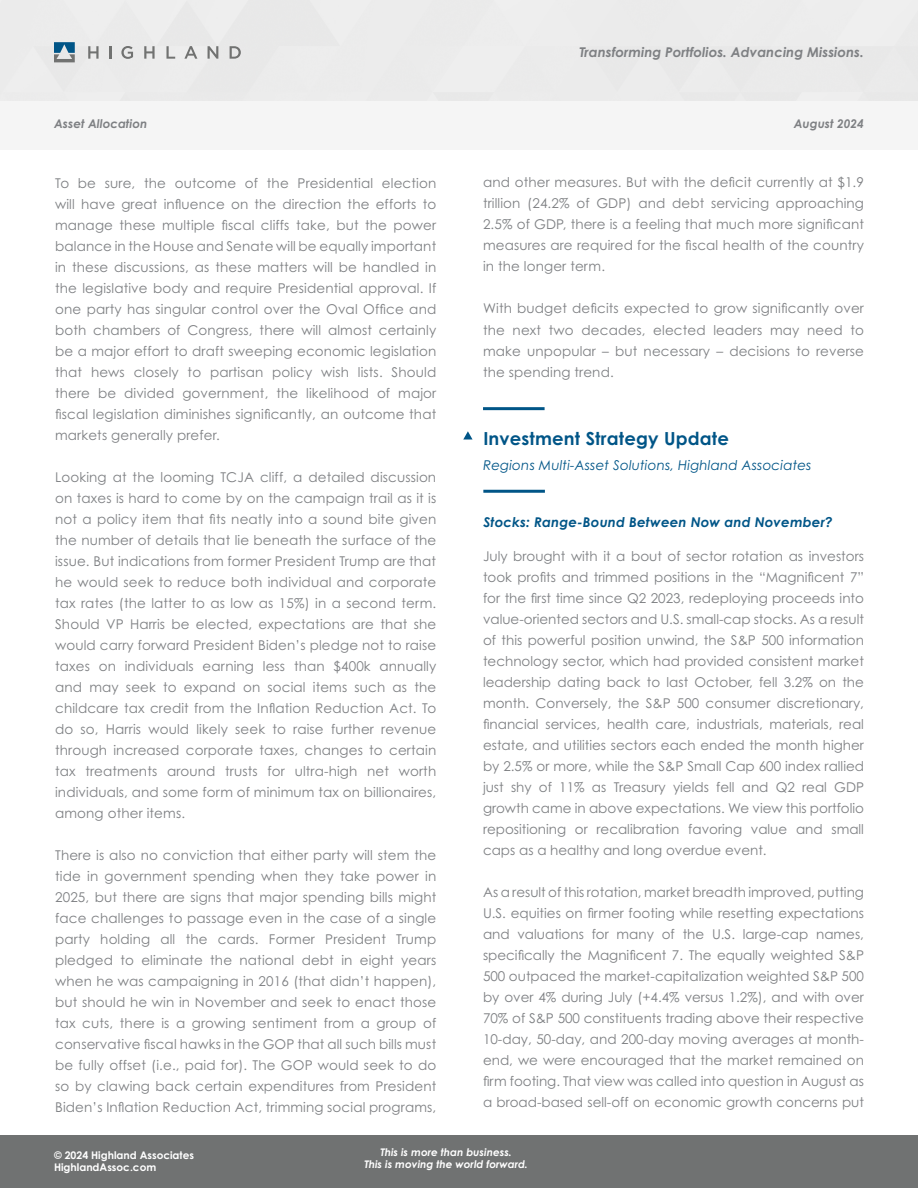
<style>
.page{position:relative;width:918px;height:1188px;background:#fff}
.page>*{position:absolute;margin:0;border:0;box-sizing:border-box;transform-origin:0 0}
.t1{font:700 18px "Century Gothic Std";letter-spacing:.01em;color:#005587}
.t2{font:13.5px/21px "Century Gothic Std";letter-spacing:.01em;color:#7e8083;text-align:justify}
.t3{font:italic 13.5px "Century Gothic Std";letter-spacing:.01em;color:#005587}
.t4{font:italic 700 13.5px "Century Gothic Std";color:#7e8083}
.t5{font:italic 700 13.5px "Century Gothic Std";letter-spacing:.01em;color:#005587}
.t6{font:italic 700 12px "Century Gothic Std";color:#7e8083}
.t7{font:italic 700 10.5px/12.6px "Century Gothic Std";color:#fff;text-align:center}
.t8{font:700 10.5px/12.6px "Century Gothic Std";color:#fff}
</style>
<div class="page">
<div style="left:0;top:1135px;width:918px;height:53px;background:#707272"></div>
<svg style="left:54px;top:42px;width:21px;height:20px"></svg>
<svg style="left:88px;top:46px;width:11px;height:13px"></svg>
<svg style="left:110px;top:46px;width:2px;height:13px"></svg>
<svg style="left:121px;top:46px;width:12px;height:13px"></svg>
<svg style="left:144px;top:46px;width:11px;height:13px"></svg>
<svg style="left:166px;top:46px;width:9px;height:13px"></svg>
<svg style="left:184px;top:46px;width:13px;height:13px"></svg>
<svg style="left:208px;top:46px;width:10px;height:13px"></svg>
<svg style="left:230px;top:46px;width:11px;height:13px"></svg>
<div style="left:0;top:102px;width:918px;height:48px;background:#f5f5f5"></div>
<svg style="left:463px;top:431px;width:10px;height:9px"></svg>
<hr style="left:483px;top:407px;width:62px;height:3px;background:#005587">
<hr style="left:483px;top:490px;width:62px;height:3px;background:#005587">
<p class="t6" style="left:54px;top:116px;width:95px">Asset Allocation</p>
<p class="t2" style="left:55px;top:172px;width:383px">To be sure, the outcome of the Presidential election will have great influence on the direction the efforts to manage these multiple fiscal cliffs take, but the power balance in the House and Senate will be equally important in these discussions, as these matters will be handled in the legislative body and require Presidential approval. If one party has singular control over the Oval Office and both chambers of Congress, there will almost certainly be a major effort to draft sweeping economic legislation that hews closely to partisan policy wish lists. Should there be divided government, the likelihood of major fiscal legislation diminishes significantly, an outcome that markets generally prefer.</p>
<p class="t2" style="left:55px;top:466px;width:383px">Looking at the looming TCJA cliff, a detailed discussion on taxes is hard to come by on the campaign trail as it is not a policy item that fits neatly into a sound bite given the number of details that lie beneath the surface of the issue. But indications from former President Trump are that he would seek to reduce both individual and corporate tax rates (the latter to as low as 15%) in a second term.<br>Should VP Harris be elected, expectations are that she would carry forward President Biden’s pledge not to raise taxes on individuals earning less than $400k annually and may seek to expand on social items such as the childcare tax credit from the Inflation Reduction Act. To do so, Harris would likely seek to raise further revenue through increased corporate taxes, changes to certain tax treatments around trusts for ultra-high net worth individuals, and some form of minimum tax on billionaires, among other items.</p>
<p class="t2" style="left:55px;top:844px;width:383px">There is also no conviction that either party will stem the tide in government spending when they take power in 2025, but there are signs that major spending bills might face challenges to passage even in the case of a single party holding all the cards. Former President Trump pledged to eliminate the national debt in eight years when he was campaigning in 2016 (that didn’t happen), but should he win in November and seek to enact those tax cuts, there is a growing sentiment from a group of conservative fiscal hawks in the GOP that all such bills must be fully offset (i.e., paid for). The GOP would seek to do so by clawing back certain expenditures from President Biden’s Inflation Reduction Act, trimming social programs,</p>
<p class="t4" style="left:579px;top:44px;width:286px">Transforming Portfolios. Advancing Missions.</p>
<p class="t6" style="left:794px;top:116px;width:72px">August 2024</p>
<p class="t2" style="left:483px;top:172px;width:383px">and other measures. But with the deficit currently at $1.9 trillion (24.2% of GDP) and debt servicing approaching 2.5% of GDP, there is a feeling that much more significant measures are required for the fiscal health of the country in the longer term.</p>
<p class="t2" style="left:483px;top:298px;width:383px">With budget deficits expected to grow significantly over the next two decades, elected leaders may need to make unpopular – but necessary – decisions to reverse the spending trend.</p>
<h1 class="t1" style="left:483px;top:427px;width:247px">Investment Strategy Update</h1>
<p class="t3" style="left:483px;top:457px;width:330px">Regions Multi-Asset Solutions, Highland Associates</p>
<p class="t5" style="left:483px;top:514px;width:351px">Stocks: Range-Bound Between Now and November?</p>
<p class="t2" style="left:483px;top:545px;width:383px">July brought with it a bout of sector rotation as investors took profits and trimmed positions in the “Magnificent 7” for the first time since Q2 2023, redeploying proceeds into value-oriented sectors and U.S. small-cap stocks. As a result of this powerful position unwind, the S&amp;P 500 information technology sector, which had provided consistent market leadership dating back to last October, fell 3.2% on the month. Conversely, the S&amp;P 500 consumer discretionary, financial services, health care, industrials, materials, real estate, and utilities sectors each ended the month higher by 2.5% or more, while the S&amp;P Small Cap 600 index rallied just shy of 11% as Treasury yields fell and Q2 real GDP growth came in above expectations. We view this portfolio repositioning or recalibration favoring value and small caps as a healthy and long overdue event.</p>
<p class="t2" style="left:483px;top:881px;width:383px">As a result of this rotation, market breadth improved, putting U.S. equities on firmer footing while resetting expectations and valuations for many of the U.S. large-cap names, specifically the Magnificent 7. The equally weighted S&amp;P 500 outpaced the market-capitalization weighted S&amp;P 500 by over 4% during July (+4.4% versus 1.2%), and with over 70% of S&amp;P 500 constituents trading above their respective 10-day, 50-day, and 200-day moving averages at month&shy;end, we were encouraged that the market remained on firm footing. That view was called into question in August as a broad-based sell-off on economic growth concerns put</p>
<p class="t8" style="left:54px;top:1149px;width:142px">© 2024 Highland Associates<br>HighlandAssoc.com</p>
<p class="t7" style="left:364px;top:1146px;width:165px">This is more than business.<br>This is moving the world forward.</p>
</div>
